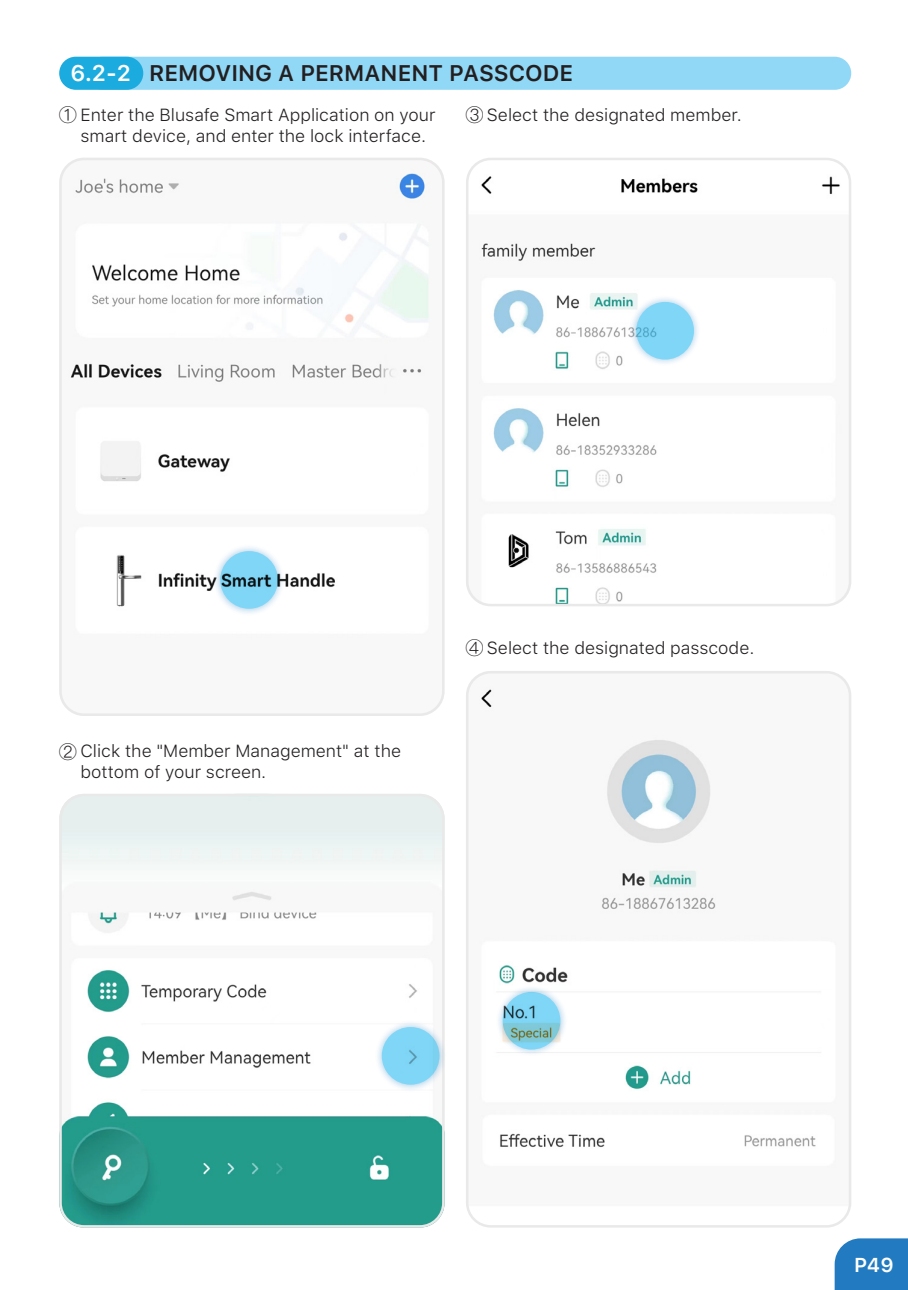
<style>
.page{position:relative;width:908px;height:1290px;background:#fff}
.page>*{position:absolute;margin:0;border:0;box-sizing:border-box;transform-origin:0 0}
.页眉右{font:600 22.5px "SF Pro Text";color:#231f20}
.t1{font:600 20px "SF Pro Text";color:#fff}
.t2{font:300 17.5px/21px "SF Pro Text";color:#231f20}
.s1{color:#fff}
.s2{font-family:"Ping Fang SC Regular";font-weight:400}
</style>
<div class="page">
<div style="left:834px;top:1238px;width:73px;height:52px;background:#227bc0"></div>
<div style="left:86px;top:57px;width:764px;height:33px;background:#91d8f7;border-radius:17px"></div>
<div style="left:59px;top:57px;width:84px;height:33px;background:#1babde;border-radius:17px"></div>
<img style="left:62px;top:158px;width:382px;height:555px">
<div style="left:59px;top:158px;width:385px;height:558px;border:2px solid #e9e9e9;border-radius:24px"></div>
<img style="left:62px;top:794px;width:382px;height:433px">
<div style="left:59px;top:794px;width:385px;height:433px;border:2px solid #e9e9e9;border-radius:24px"></div>
<img style="left:469px;top:671px;width:381px;height:556px">
<div style="left:466px;top:671px;width:384px;height:556px;border:2px solid #e9e9e9;border-radius:24px"></div>
<img style="left:469px;top:158px;width:381px;height:448px">
<div style="left:466px;top:158px;width:384px;height:448px;border:2px solid #e9e9e9;border-radius:24px"></div>
<div style="left:212px;top:544px;width:73px;height:72px;background:#0070bd;opacity:.75"></div>
<svg style="left:220px;top:551px;width:58px;height:58px;background:#75c2df"></svg>
<div style="left:374px;top:1020px;width:72px;height:72px;background:#0070bd;opacity:.75"></div>
<div style="left:381px;top:1027px;width:58px;height:57px;background:#80d6f7;border-radius:50%"></div>
<div style="left:494px;top:985px;width:73px;height:72px;background:#0070bd;opacity:.75"></div>
<svg style="left:502px;top:992px;width:58px;height:57px;background:#7bc4d8"></svg>
<div style="left:628px;top:295px;width:73px;height:72px;background:#0070bd;opacity:.75"></div>
<svg style="left:636px;top:302px;width:57px;height:58px;background:#7fd4f5"></svg>
<p class="页眉右" style="left:71px;top:57px;width:504px"><span class="s1">6.2-2</span> REMOVING A PERMANENT PASSCODE</p>
<p class="t2" style="left:80px;top:105px;width:356px;text-indent:-21px"><span class="s2">①</span> Enter the Blusafe Smart Application on your smart device, and enter the lock interface.</p>
<p class="t2" style="left:465px;top:105px;width:277px"><span class="s2">③</span> Select the designated member.</p>
<p class="t2" style="left:80px;top:741px;width:322px;text-indent:-21px"><span class="s2">②</span> Click the "Member Management" at the bottom of your screen.</p>
<p class="t2" style="left:465px;top:638px;width:290px"><span class="s2">④</span> Select the designated passcode.</p>
<p class="t1" style="left:853px;top:1250px;width:41px">P49</p>
</div>
